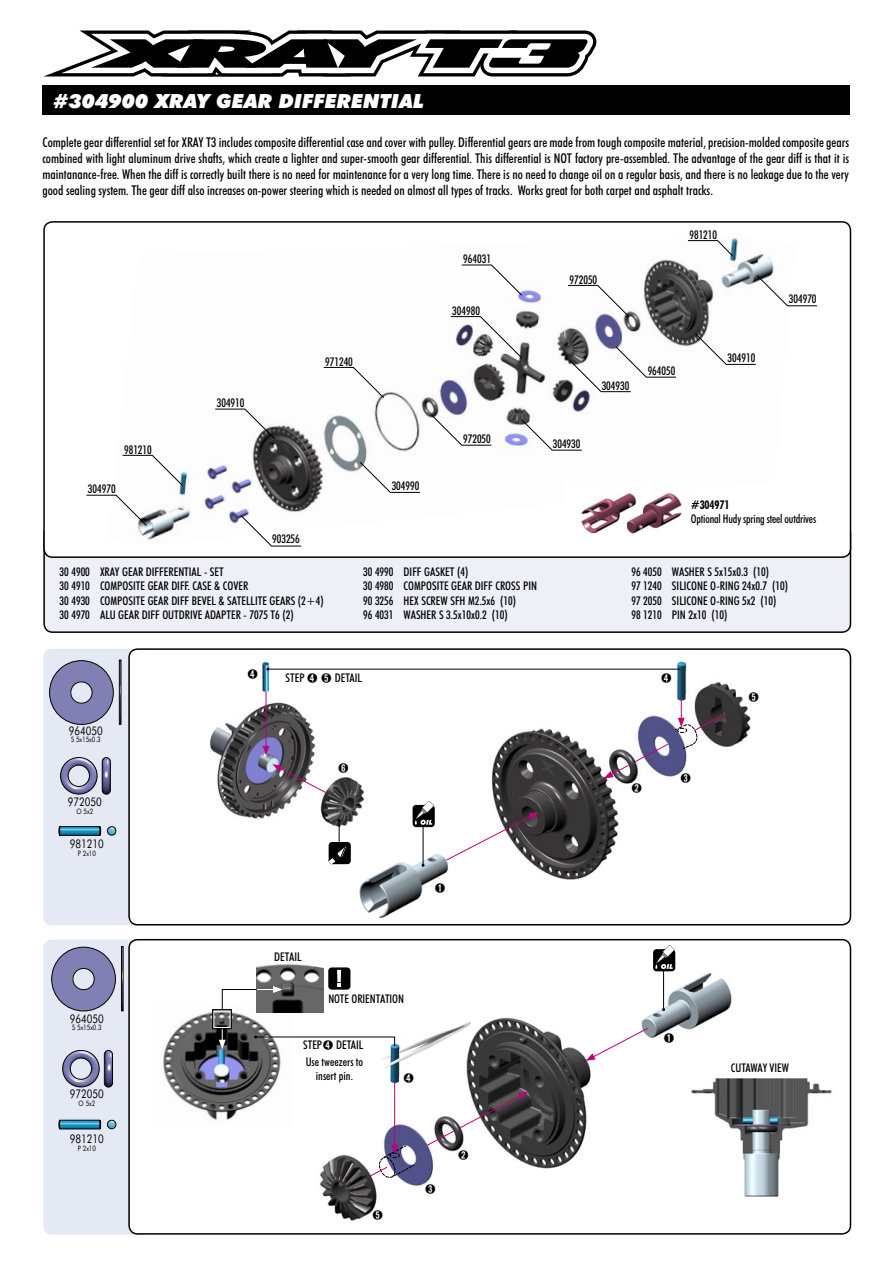
<style>
.page{position:relative;width:893px;height:1263px;background:#fff}
.page>*{position:absolute;margin:0;border:0;box-sizing:border-box;transform-origin:0 0}
.t1{font:italic 900 19.5px "Futura BTCE";color:#fff}
.t2{font:500 condensed 13.5px/16.2px "Futura BTCE";color:#000;text-align:justify}
.pouzite_diely{font:500 condensed 12px/14.4px "Futura BTCE";color:#000;text-align:center}
.t3{font:12px "Futura BTCE";color:#000;scale:.8 1}
.t4{font:700 condensed 12px "Futura BTCE";letter-spacing:-.015em;color:#000}
.t5{font:500 10.5px "Adobe Myungjo Std";color:#000}
.t6{font:7.5px "Futura BTCE";color:#000;scale:.8 1}
</style>
<div class="page">
<div style="left:43px;top:649px;width:109px;height:276px;background:#e5e9f4;border-radius:9px"></div>
<div style="left:44px;top:525px;width:806px;height:107px;background:#eeeff7;border-radius:9px"></div>
<div style="left:43px;top:524px;width:808px;height:109px;border:2px solid #000;border-radius:9px"></div>
<div style="left:44px;top:222px;width:806px;height:335px;background:#fff;border-radius:9px"></div>
<div style="left:43px;top:221px;width:808px;height:337px;border:2px solid #000;border-radius:9px"></div>
<div style="left:129px;top:649px;width:721px;height:276px;background:#fff;border-radius:9px"></div>
<div style="left:128px;top:648px;width:723px;height:277px;border:2px solid #000;border-radius:9px"></div>
<div style="left:43px;top:940px;width:109px;height:294px;background:#e5e9f4;border-radius:9px"></div>
<div style="left:129px;top:940px;width:721px;height:294px;background:#fff;border-radius:9px"></div>
<div style="left:128px;top:939px;width:723px;height:295px;border:2px solid #000;border-radius:9px"></div>
<img style="left:122px;top:238px;width:652px;height:302px">
<img style="left:343px;top:661px;width:408px;height:257px">
<img style="left:209px;top:661px;width:161px;height:169px">
<img style="left:320px;top:949px;width:412px;height:272px">
<img style="left:384px;top:1021px;width:87px;height:47px">
<img style="left:676px;top:1063px;width:156px;height:152px">
<img style="left:163px;top:1012px;width:118px;height:108px">
<img style="left:257px;top:960px;width:67px;height:24px">
<svg style="left:59px;top:826px;width:57px;height:10px"></svg>
<svg style="left:59px;top:1120px;width:57px;height:9px"></svg>
<svg style="left:49px;top:660px;width:72px;height:65px"></svg>
<svg style="left:60px;top:757px;width:51px;height:37px"></svg>
<svg style="left:51px;top:946px;width:72px;height:65px"></svg>
<svg style="left:62px;top:1050px;width:51px;height:37px"></svg>
<svg style="left:272px;top:764px;width:55px;height:29px"></svg>
<hr style="left:423px;top:823px;width:1px;height:42px;background:#000">
<hr style="left:663px;top:967px;width:1px;height:42px;background:#000">
<div style="left:413px;top:805px;width:22px;height:22px;background:#000;border-radius:3px"></div>
<svg style="left:415px;top:801px;width:19px;height:24px"></svg>
<div style="left:653px;top:949px;width:22px;height:22px;background:#000;border-radius:3px"></div>
<svg style="left:655px;top:945px;width:19px;height:24px"></svg>
<div style="left:43px;top:85px;width:807px;height:30px;background:#000"></div>
<svg style="left:445px;top:812px;width:94px;height:49px"></svg>
<svg style="left:604px;top:743px;width:65px;height:35px"></svg>
<svg style="left:675px;top:698px;width:49px;height:51px"></svg>
<hr style="left:268px;top:669px;width:412px;height:1px;background:#000">
<hr style="left:266px;top:691px;width:1px;height:57px;background:#c10076">
<svg style="left:263px;top:746px;width:6px;height:9px"></svg>
<svg style="left:45px;top:31px;width:551px;height:45px"></svg>
<div style="left:329px;top:842px;width:22px;height:22px;background:#000;border-radius:3px"></div>
<svg style="left:329px;top:819px;width:20px;height:45px"></svg>
<img style="left:566px;top:483px;width:86px;height:57px">
<img style="left:627px;top:489px;width:57px;height:46px">
<svg style="left:756px;top:274px;width:62px;height:33px"></svg>
<svg style="left:695px;top:333px;width:62px;height:32px"></svg>
<svg style="left:570px;top:346px;width:107px;height:46px"></svg>
<svg style="left:521px;top:419px;width:62px;height:32px"></svg>
<svg style="left:430px;top:414px;width:62px;height:32px"></svg>
<svg style="left:359px;top:461px;width:62px;height:32px"></svg>
<svg style="left:240px;top:515px;width:62px;height:32px"></svg>
<svg style="left:215px;top:408px;width:61px;height:32px"></svg>
<svg style="left:122px;top:455px;width:62px;height:32px"></svg>
<svg style="left:687px;top:240px;width:47px;height:17px"></svg>
<svg style="left:86px;top:494px;width:61px;height:33px"></svg>
<svg style="left:323px;top:367px;width:62px;height:32px"></svg>
<svg style="left:567px;top:285px;width:62px;height:32px"></svg>
<svg style="left:461px;top:264px;width:62px;height:32px"></svg>
<svg style="left:450px;top:316px;width:73px;height:43px"></svg>
<hr style="left:394px;top:1082px;width:1px;height:65px;background:#c10076">
<svg style="left:586px;top:1027px;width:63px;height:34px"></svg>
<svg style="left:426px;top:1091px;width:102px;height:55px"></svg>
<svg style="left:369px;top:1144px;width:46px;height:34px"></svg>
<div style="left:328px;top:967px;width:22px;height:23px;background:#000;border-radius:3px"></div>
<svg style="left:337px;top:970px;width:4px;height:12px"></svg>
<svg style="left:212px;top:984px;width:183px;height:76px"></svg>
<p class="t1" style="left:53px;top:87px;width:372px">#304900 XRAY GEAR DIFFERENTIAL</p>
<p class="t2" style="left:43px;top:133px;width:808px">Complete gear differential set for XRAY T3 includes composite differential case and cover with pulley. Differential gears are made from tough composite material, precision-molded composite gears combined with light aluminum drive shafts, which create a lighter and super-smooth gear differential. This differential is NOT factory pre-assembled. The advantage of the gear diff is that it is maintanance-free. When the diff is correctly built there is no need for maintenance for a very long time. There is no need to change oil on a regular basis, and there is no leakage due to the very good sealing system. The gear diff also increases on-power steering which is needed on almost all types of tracks. Works great for both carpet and asphalt tracks.</p>
<p class="pouzite_diely" style="left:463px;top:251px;width:29px">964031</p>
<p class="pouzite_diely" style="left:452px;top:303px;width:29px">304980</p>
<p class="pouzite_diely" style="left:124px;top:442px;width:29px">981210</p>
<p class="pouzite_diely" style="left:88px;top:482px;width:29px">304970</p>
<p class="pouzite_diely" style="left:217px;top:395px;width:29px">304910</p>
<p class="pouzite_diely" style="left:325px;top:354px;width:29px">971240</p>
<p class="pouzite_diely" style="left:392px;top:478px;width:29px">304990</p>
<p class="pouzite_diely" style="left:463px;top:431px;width:29px">972050</p>
<p class="pouzite_diely" style="left:272px;top:531px;width:29px">903256</p>
<p class="pouzite_diely" style="left:60px;top:564px;width:166px">30 4900 XRAY GEAR DIFFERENTIAL - SET</p>
<p class="pouzite_diely" style="left:60px;top:578px;width:190px">30 4910 COMPOSITE GEAR DIFF. CASE &amp; COVER</p>
<p class="pouzite_diely" style="left:60px;top:593px;width:266px">30 4930 COMPOSITE GEAR DIFF BEVEL &amp; SATELLITE GEARS (2+4)</p>
<p class="pouzite_diely" style="left:60px;top:607px;width:236px">30 4970 ALU GEAR DIFF OUTDRIVE ADAPTER - 7075 T6 (2)</p>
<p class="pouzite_diely" style="left:363px;top:564px;width:107px">30 4990 DIFF GASKET (4)</p>
<p class="pouzite_diely" style="left:363px;top:578px;width:175px">30 4980 COMPOSITE GEAR DIFF CROSS PIN</p>
<p class="pouzite_diely" style="left:363px;top:593px;width:154px">90 3256 HEX SCREW SFH M2.5x6 (10)</p>
<p class="pouzite_diely" style="left:363px;top:607px;width:146px">96 4031 WASHER S 3.5x10x0.2 (10)</p>
<p class="pouzite_diely" style="left:569px;top:272px;width:29px">972050</p>
<p class="pouzite_diely" style="left:689px;top:227px;width:29px">981210</p>
<p class="pouzite_diely" style="left:553px;top:437px;width:29px">304930</p>
<p class="pouzite_diely" style="left:602px;top:378px;width:29px">304930</p>
<p class="pouzite_diely" style="left:648px;top:363px;width:29px">964050</p>
<p class="pouzite_diely" style="left:728px;top:350px;width:29px">304910</p>
<p class="pouzite_diely" style="left:789px;top:291px;width:29px">304970</p>
<p class="t4" style="left:691px;top:496px;width:40px">#304971</p>
<p class="pouzite_diely" style="left:691px;top:511px;width:127px">Optional Hudy spring steel outdrives</p>
<p class="pouzite_diely" style="left:631px;top:564px;width:139px">96 4050 WASHER S 5x15x0.3 (10)</p>
<p class="pouzite_diely" style="left:631px;top:578px;width:158px">97 1240 SILICONE O-RING 24x0.7 (10)</p>
<p class="pouzite_diely" style="left:631px;top:593px;width:146px">97 2050 SILICONE O-RING 5x2 (10)</p>
<p class="pouzite_diely" style="left:631px;top:607px;width:97px">98 1210 PIN 2x10 (10)</p>
<p class="t3" style="left:69px;top:723px;width:44px">964050</p>
<p class="t6" style="left:71px;top:735px;width:39px">S 5x15x0.3</p>
<p class="t3" style="left:68px;top:794px;width:44px">972050</p>
<p class="t6" style="left:76px;top:806px;width:23px">O 5x2</p>
<p class="t3" style="left:70px;top:836px;width:44px">981210</p>
<p class="t6" style="left:78px;top:848px;width:24px">P 2x10</p>
<p class="t3" style="left:70px;top:1010px;width:44px">964050</p>
<p class="t6" style="left:72px;top:1022px;width:39px">S 5x15x0.3</p>
<p class="t3" style="left:70px;top:1086px;width:44px">972050</p>
<p class="t6" style="left:79px;top:1098px;width:23px">O 5x2</p>
<p class="t3" style="left:70px;top:1131px;width:44px">981210</p>
<p class="t6" style="left:78px;top:1143px;width:24px">P 2x10</p>
<p class="t5" style="left:247px;top:669px;width:12px">➍</p>
<p class="t5" style="left:307px;top:672px;width:26px">➍ ➎</p>
<p class="t5" style="left:661px;top:673px;width:12px">➍</p>
<p class="pouzite_diely" style="left:286px;top:670px;width:21px">STEP</p>
<p class="pouzite_diely" style="left:335px;top:670px;width:29px">DETAIL</p>
<p class="t5" style="left:338px;top:763px;width:12px">➏</p>
<p class="t5" style="left:631px;top:782px;width:12px">➋</p>
<p class="t5" style="left:680px;top:772px;width:12px">➌</p>
<p class="pouzite_diely" style="left:274px;top:949px;width:29px">DETAIL</p>
<p class="pouzite_diely" style="left:328px;top:991px;width:77px">NOTE ORIENTATION</p>
<p class="t5" style="left:435px;top:882px;width:12px">➊</p>
<p class="t5" style="left:323px;top:1040px;width:12px">➍</p>
<p class="pouzite_diely" style="left:303px;top:1037px;width:6px">step</p>
<p class="pouzite_diely" style="left:336px;top:1037px;width:6px">detail</p>
<p class="pouzite_diely" style="left:306px;top:1054px;width:59px">Use tweezers to insert pin.</p>
<p class="t5" style="left:404px;top:1073px;width:12px">➍</p>
<p class="t5" style="left:373px;top:1210px;width:12px">➎</p>
<p class="t5" style="left:425px;top:1184px;width:12px">➌</p>
<p class="t5" style="left:458px;top:1150px;width:12px">➋</p>
<p class="t5" style="left:664px;top:1033px;width:12px">➊</p>
<p class="t5" style="left:748px;top:691px;width:12px">➎</p>
<p class="pouzite_diely" style="left:731px;top:1060px;width:60px">CUTAWAY VIEW</p>
</div>
